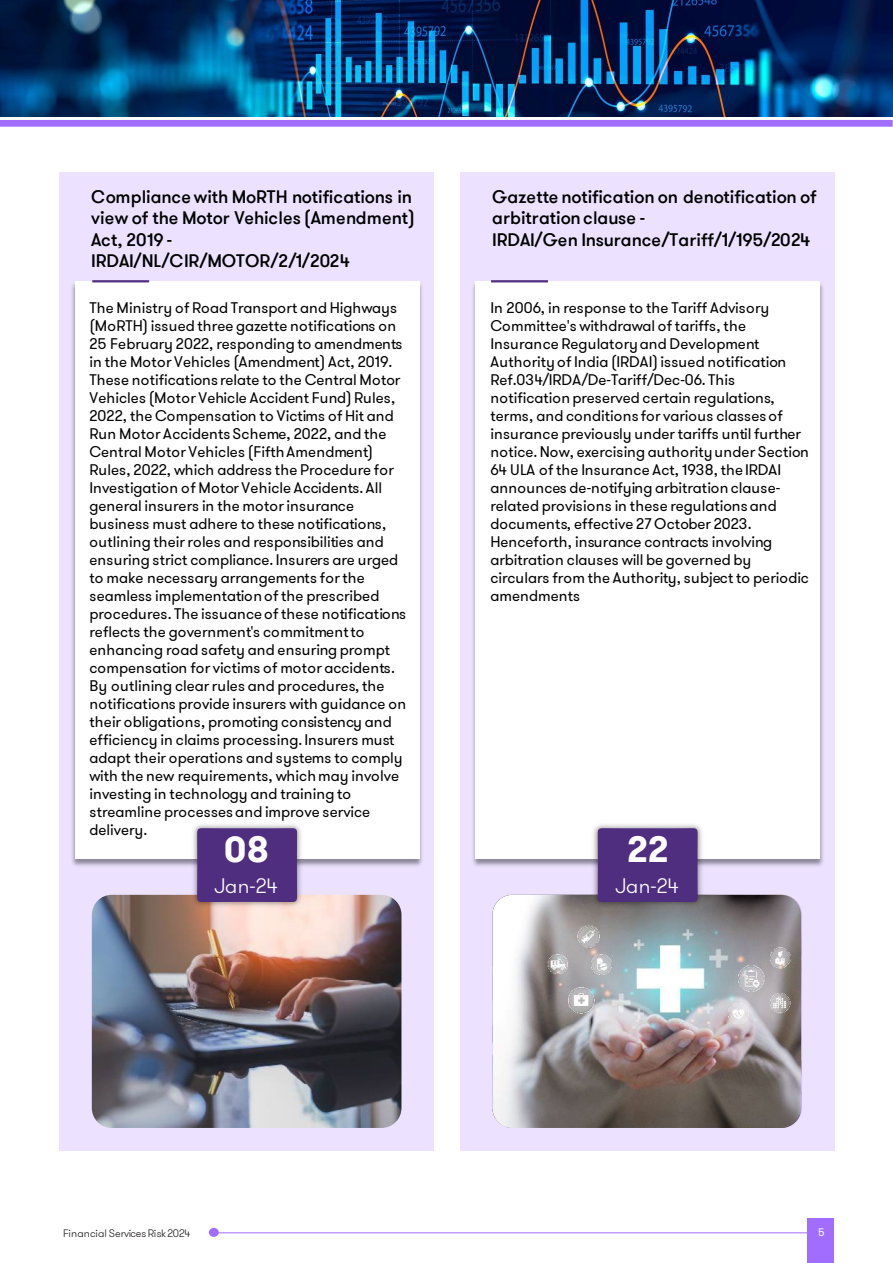
<style>
.page{position:relative;width:893px;height:1263px;background:#fff}
.page>*{position:absolute;margin:0;border:0;box-sizing:border-box;transform-origin:0 0}
.t1{font:700 36px "GT Walsheim Pro";color:#fff}
.t2{font:300 20.7px "GT Walsheim Pro";letter-spacing:-.005em;color:#fff}
.t3{font:500 18px/21.6px "GT Walsheim Pro";letter-spacing:-.005em;color:#000}
.t4{font:15.3px/18px "GT Walsheim Pro";color:#000}
.t5{font:300 10.8px "GT Walsheim Pro";letter-spacing:-.02em;color:#231f20}
.t6{font:10.8px "GT Walsheim Pro";color:#fff}
</style>
<div class="page">
<img style="left:0;top:0;width:893px;height:116px">
<div style="left:0;top:120px;width:892px;height:7px;background:#a06dff"></div>
<div style="left:807px;top:1219px;width:26px;height:44px;background:#a06dff"></div>
<hr style="left:213px;top:1232px;width:596px;height:1px;background:#a06dff">
<div style="left:209px;top:1228px;width:10px;height:9px;background:#a06dff;border-radius:50%"></div>
<div style="left:59px;top:172px;width:375px;height:978px;background:#ece2ff"></div>
<img style="left:72px;top:280px;width:350px;height:586px">
<div style="left:75px;top:281px;width:344px;height:578px;background:#fff"></div>
<div style="left:460px;top:172px;width:374px;height:978px;background:#ece2ff"></div>
<img style="left:473px;top:284px;width:350px;height:582px">
<div style="left:475px;top:281px;width:345px;height:578px;background:#fff"></div>
<img style="left:492px;top:895px;width:309px;height:233px">
<hr style="left:92px;top:280px;width:57px;height:2px;background:#4f2d7f">
<hr style="left:491px;top:280px;width:57px;height:2px;background:#4f2d7f">
<img style="left:92px;top:895px;width:309px;height:233px">
<img style="left:588px;top:824px;width:119px;height:88px">
<div style="left:598px;top:828px;width:100px;height:74px;background:#4f2d7f"></div>
<img style="left:187px;top:824px;width:120px;height:88px">
<div style="left:197px;top:828px;width:100px;height:74px;background:#4f2d7f"></div>
<p class="t3" style="left:91px;top:186px;width:325px">Compliance with MoRTH notifications in view of the Motor Vehicles (Amendment)<br>Act, 2019 -<br>IRDAI/NL/CIR/MOTOR/2/1/2024</p>
<p class="t4" style="left:90px;top:299px;width:318px">The Ministry of Road Transport and Highways (MoRTH) issued three gazette notifications on 25 February 2022, responding to amendments in the Motor Vehicles (Amendment) Act, 2019.<br>These notifications relate to the Central Motor Vehicles (Motor Vehicle Accident Fund) Rules, 2022, the Compensation to Victims of Hit and Run Motor Accidents Scheme, 2022, and the Central Motor Vehicles (Fifth Amendment)<br>Rules, 2022, which address the Procedure for Investigation of Motor Vehicle Accidents. All general insurers in the motor insurance business must adhere to these notifications, outlining their roles and responsibilities and ensuring strict compliance. Insurers are urged to make necessary arrangements for the seamless implementation of the prescribed procedures. The issuance of these notifications reflects the government's commitment to enhancing road safety and ensuring prompt compensation for victims of motor accidents.<br>By outlining clear rules and procedures, the notifications provide insurers with guidance on their obligations, promoting consistency and efficiency in claims processing. Insurers must adapt their operations and systems to comply with the new requirements, which may involve investing in technology and training to streamline processes and improve service delivery.</p>
<p class="t1" style="left:224px;top:826px;width:46px">08</p>
<p class="t2" style="left:214px;top:873px;width:65px">Jan-24</p>
<p class="t3" style="left:492px;top:186px;width:326px">Gazette notification on denotification of arbitration clause -<br>IRDAI/Gen Insurance/Tariff/1/195/2024</p>
<p class="t4" style="left:490px;top:299px;width:320px">In 2006, in response to the Tariff Advisory Committee's withdrawal of tariffs, the Insurance Regulatory and Development Authority of India (IRDAI) issued notification Ref.034/IRDA/De-Tariff/Dec-06. This notification preserved certain regulations, terms, and conditions for various classes of insurance previously under tariffs until further notice. Now, exercising authority under Section 64 ULA of the Insurance Act, 1938, the IRDAI announces de-notifying arbitration clause&shy;related provisions in these regulations and documents, effective 27 October 2023.<br>Henceforth, insurance contracts involving arbitration clauses will be governed by circulars from the Authority, subject to periodic amendments</p>
<p class="t1" style="left:627px;top:826px;width:43px">22</p>
<p class="t2" style="left:615px;top:873px;width:65px">Jan-24</p>
<p class="t5" style="left:63px;top:1226px;width:129px">Financial Services Risk 2024</p>
<p class="t6" style="left:818px;top:1225px;width:8px">5</p>
</div>
